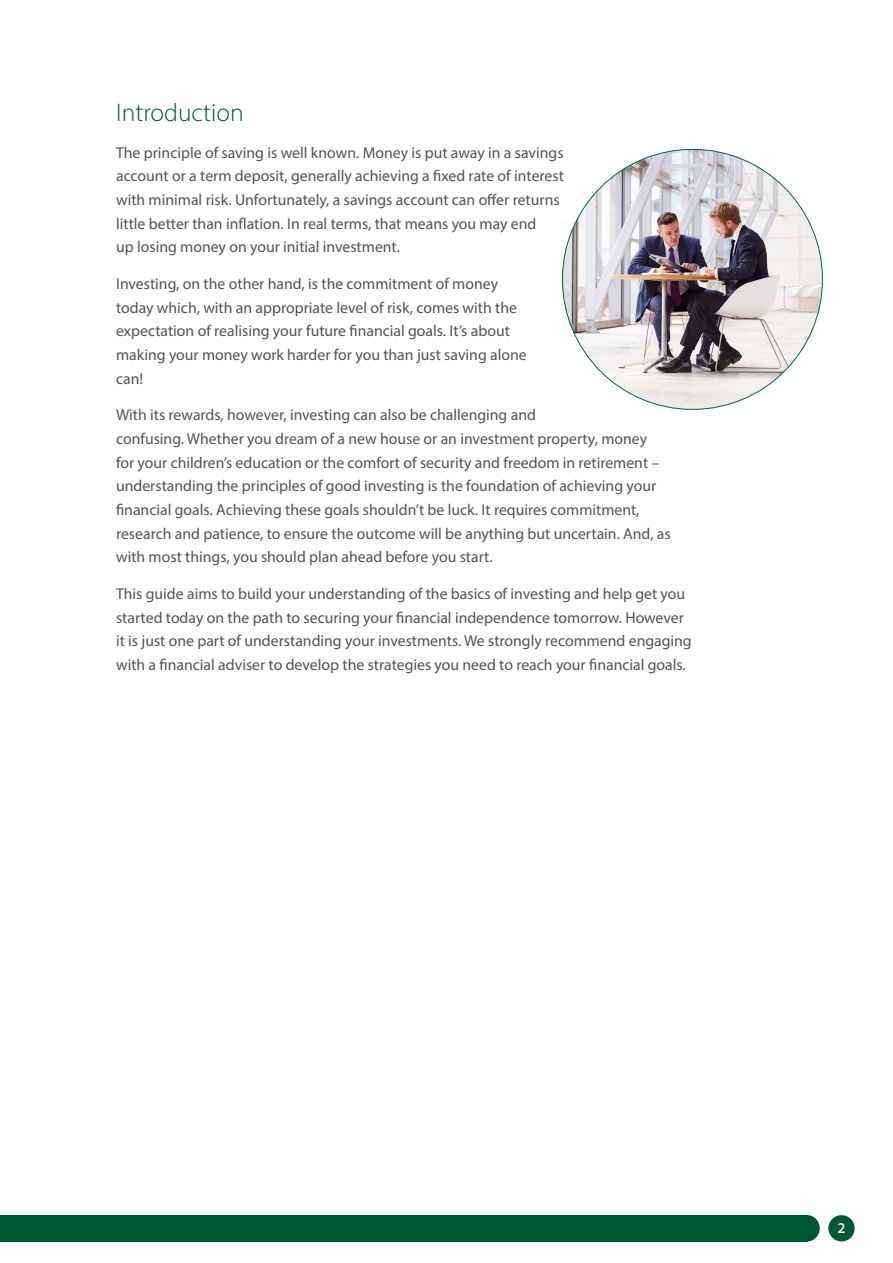
<style>
.page{position:relative;width:893px;height:1263px;background:#fff}
.page>*{position:absolute;margin:0;border:0;box-sizing:border-box;transform-origin:0 0}
.Heading{font:300 25.5px "Myriad Pro";color:#005735}
.bullets{font:15.75px/23.7px "Myriad Pro";color:#535353}
.t1{font:600 15px "Myriad Pro";color:#ebebec}
</style>
<div class="page">
<div style="left:0;top:1215px;width:807px;height:26px;background:#005735"></div>
<div style="left:794px;top:1215px;width:26px;height:26px;background:#005735;border-radius:50%"></div>
<div style="left:828px;top:1215px;width:27px;height:26px;background:#005735;border-radius:50%"></div>
<img style="left:562px;top:149px;width:260px;height:260px;border-radius:130px">
<p class="Heading" style="left:116px;top:97px;width:129px">Introduction</p>
<p class="bullets" style="left:116px;top:140px;width:449px">The principle of saving is well known. Money is put away in a savings account or a term deposit, generally achieving a fixed rate of interest with minimal risk. Unfortunately, a savings account can offer returns little better than inflation. In real terms, that means you may end<br>up losing money on your initial investment.</p>
<p class="bullets" style="left:116px;top:272px;width:412px">Investing, on the other hand, is the commitment of money today which, with an appropriate level of risk, comes with the expectation of realising your future financial goals. It’s about making your money work harder for you than just saving alone can!</p>
<p class="bullets" style="left:116px;top:403px;width:556px">With its rewards, however, investing can also be challenging and<br>confusing. Whether you dream of a new house or an investment property, money<br>for your children’s education or the comfort of security and freedom in retirement – understanding the principles of good investing is the foundation of achieving your financial goals. Achieving these goals shouldn’t be luck. It requires commitment, research and patience, to ensure the outcome will be anything but uncertain. And, as with most things, you should plan ahead before you start.</p>
<p class="bullets" style="left:116px;top:581px;width:577px">This guide aims to build your understanding of the basics of investing and help get you started today on the path to securing your financial independence tomorrow. However it is just one part of understanding your investments. We strongly recommend engaging with a financial adviser to develop the strategies you need to reach your financial goals.</p>
<p class="t1" style="left:837px;top:1219px;width:10px">2</p>
</div>
